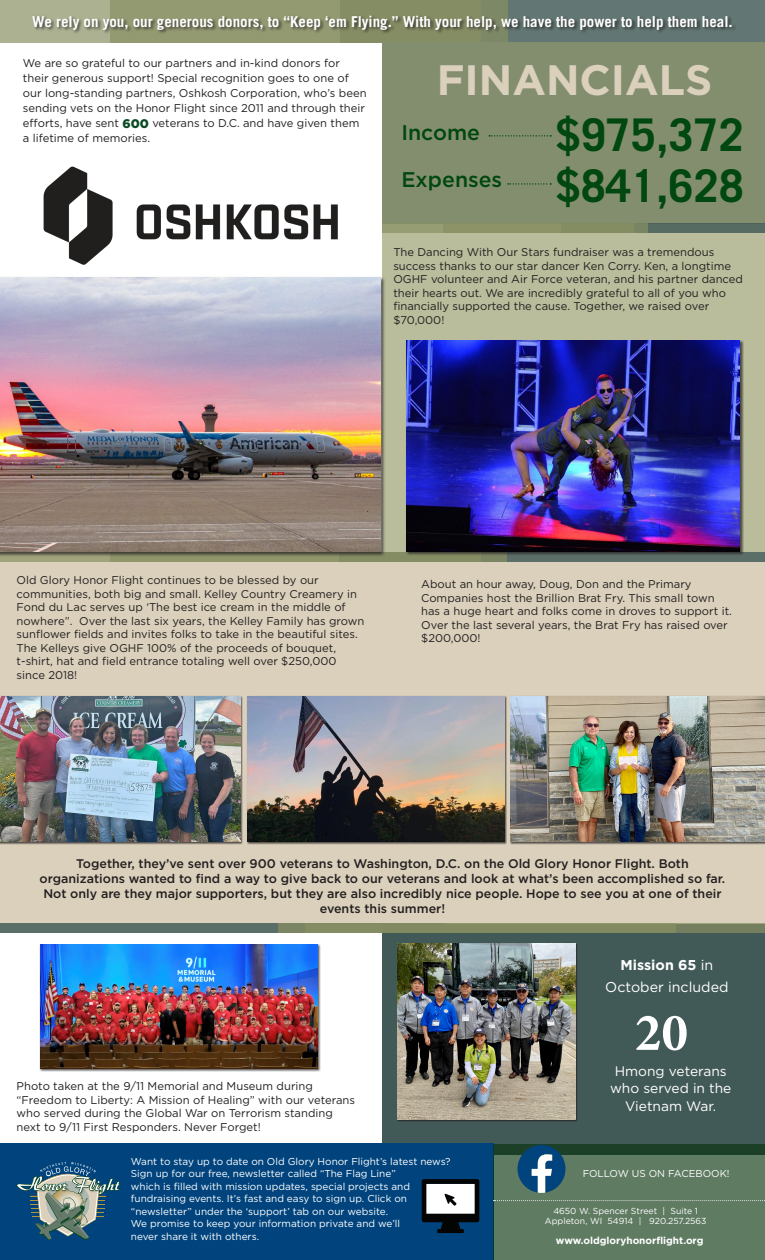
<style>
.page{position:relative;width:765px;height:1260px;background:#fff}
.page>*{position:absolute;margin:0;border:0;box-sizing:border-box;transform-origin:0 0}
.t1{font:700 53.5px "Minion Pro";color:#fff}
.t2{font:700 45.12px "Trade Gothic";color:#004710}
.t3{font:700 42.5px "Gotham";color:#dad0bb}
.t4{font:500 21.25px "Gotham";color:#004710}
.t5{font:700 15px "Trade Gothic";color:#fff}
.t6{font:14.25px/22.1px "Gotham";color:#fff;text-align:center}
.t7{font:13.75px "Gotham";color:#fff}
.t8{font:500 12.5px/15px "Gotham";color:#231f20;text-align:center}
.t9{font:11.25px/13.5px "Gotham";color:#231f20}
.t10{font:10px/12.5px "Gotham";color:#fff}
.t11{font:700 10px "Gotham";color:#fff}
.t12{font:8.75px "Gotham";color:#fff}
.s1{font-weight:900;font-size:12.5px;color:#094a24}
.s2{font-family:"Calibri"}
.s3{font-weight:700}
</style>
<div class="page">
<div style="left:0;top:552px;width:765px;height:381px;background:#dad0bb"></div>
<div style="left:382px;top:924px;width:383px;height:230px;background:#425a57"></div>
<div style="left:382px;top:223px;width:383px;height:329px;background:#b9bd9b"></div>
<div style="left:339px;top:552px;width:426px;height:9px;background:#5c6e68"></div>
<svg style="left:0;top:552px;width:507px;height:9px;background:#8e936b"></svg>
<div style="left:340px;top:0;width:425px;height:43px;background:#627673"></div>
<svg style="left:0;top:0;width:507px;height:43px;background:#949b75"></svg>
<div style="left:32px;top:14px;width:705px;height:20px;background:#231f20;opacity:.75"></div>
<div style="left:0;top:276px;width:386px;height:281px;background:#231f20;opacity:.75"></div>
<img style="left:0;top:277px;width:381px;height:275px">
<div style="left:0;top:1144px;width:493px;height:116px;background:#01447d"></div>
<svg style="left:493px;top:1144px;width:272px;height:116px;background:#59755c"></svg>
<svg style="left:422px;top:1179px;width:57px;height:54px;background:#727c82"></svg>
<svg style="left:518px;top:1145px;width:48px;height:48px"></svg>
<div style="left:383px;top:43px;width:382px;height:181px;background:#838e6f"></div>
<svg style="left:489px;top:135px;width:62px;height:2px"></svg>
<svg style="left:508px;top:183px;width:43px;height:2px"></svg>
<svg style="left:17px;top:1162px;width:103px;height:79px"></svg>
<svg style="left:494px;top:1200px;width:271px;height:1px"></svg>
<img style="left:44px;top:167px;width:294px;height:98px">
<div style="left:561px;top:223px;width:204px;height:10px;background:#566b62"></div>
<div style="left:382px;top:223px;width:266px;height:10px;background:#899063"></div>
<div style="left:0;top:924px;width:446px;height:9px;background:#5c6e68"></div>
<svg style="left:279px;top:924px;width:486px;height:9px;background:#7f8861"></svg>
<div style="left:405px;top:340px;width:339px;height:216px;background:#231f20;opacity:.75"></div>
<img style="left:406px;top:341px;width:334px;height:211px">
<div style="left:247px;top:696px;width:260px;height:149px;background:#231f20;opacity:.75"></div>
<img style="left:247px;top:696px;width:257px;height:146px">
<div style="left:0;top:696px;width:243px;height:149px;background:#231f20;opacity:.75"></div>
<img style="left:0;top:696px;width:240px;height:146px">
<div style="left:510px;top:696px;width:255px;height:149px;background:#231f20;opacity:.75"></div>
<img style="left:510px;top:696px;width:255px;height:146px">
<div style="left:397px;top:943px;width:181px;height:179px;background:#2f3636"></div>
<img style="left:397px;top:944px;width:179px;height:176px">
<div style="left:40px;top:944px;width:281px;height:128px;background:#231f20;opacity:.75"></div>
<img style="left:40px;top:944px;width:278px;height:125px">
<p class="t5" style="left:32px;top:12px;width:702px">We rely on you, our generous donors, to “Keep ‘em Flying.” With your help, we have the power to help them heal.</p>
<p class="t9" style="left:23px;top:55px;width:345px;line-height:15px">We are so grateful to our partners and in-kind donors for their generous support! Special recognition goes to one of our long-standing partners, Oshkosh Corporation, who’s been sending vets on the Honor Flight since 2011 and through their efforts, have sent <span class="s1">600</span> veterans to D.C. and have given them a lifetime of memories<span class="s2">.</span></p>
<p class="t3" style="left:437px;top:52px;width:277px">FINANCIALS</p>
<p class="t4" style="left:401px;top:118px;width:80px">Income</p>
<p class="t2" style="left:556px;top:107px;width:190px">$975,372</p>
<p class="t4" style="left:401px;top:165px;width:102px">Expenses</p>
<p class="t2" style="left:556px;top:158px;width:190px">$841,628</p>
<p class="t9" style="left:393px;top:245px;width:351px">The Dancing With Our Stars fundraiser was a tremendous success thanks to our star dancer Ken Corry. Ken, a longtime OGHF volunteer and Air Force veteran, and his partner danced their hearts out. We are incredibly grateful to all of you who financially supported the cause. Together, we raised over $70,000!</p>
<p class="t9" style="left:17px;top:573px;width:349px">Old Glory Honor Flight continues to be blessed by our communities, both big and small. Kelley Country Creamery in Fond du Lac serves up ‘The best ice cream in the middle of nowhere”. Over the last six years, the Kelley Family has grown sunflower fields and invites folks to take in the beautiful sites.<br>The Kelleys give OGHF 100% of the proceeds of bouquet, t-shirt, hat and field entrance totaling well over $250,000 since 2018!</p>
<p class="t9" style="left:421px;top:577px;width:312px">About an hour away, Doug, Don and the Primary Companies host the Brillion Brat Fry. This small town has a huge heart and folks come in droves to support it.<br>Over the last several years, the Brat Fry has raised over $200,000!</p>
<p class="t8" style="left:40px;top:856px;width:687px">Together, they’ve sent over 900 veterans to Washington, D.C. on the Old Glory Honor Flight. Both organizations wanted to find a way to give back to our veterans and look at what’s been accomplished so far.<br>Not only are they major supporters, but they are also incredibly nice people. Hope to see you at one of their events this summer!</p>
<p class="t9" style="left:17px;top:1079px;width:340px">Photo taken at the 9/11 Memorial and Museum during “Freedom to Liberty: A Mission of Healing” with our veterans who served during the Global War on Terrorism standing next to 9/11 First Responders. Never Forget!</p>
<p class="t10" style="left:131px;top:1155px;width:321px">Want to stay up to date on Old Glory Honor Flight’s latest news?</p>
<p class="t10" style="left:131px;top:1167px;width:281px">Sign up for our free, newsletter called “The Flag Line” which is filled with mission updates, special projects and fundraising events. It’s fast and easy to sign up. Click on “newsletter” under the ‘support’ tab on our website.<br>We promise to keep your information private and we’ll never share it with others.</p>
<p class="t6" style="left:605px;top:953px;width:125px"><span class="s3">Mission 65</span> in<br>October included</p>
<p class="t1" style="left:635px;top:995px;width:55px">20</p>
<p class="t7" style="left:615px;top:1062px;width:113px">Hmong veterans</p>
<p class="t7" style="left:610px;top:1080px;width:123px">who served in the</p>
<p class="t7" style="left:625px;top:1097px;width:92px">Vietnam War.</p>
<p class="t10" style="left:583px;top:1167px;width:148px">FOLLOW US ON FACEBOOK!</p>
<p class="t12" style="left:553px;top:1205px;width:146px">4650 W. Spencer Street | Suite 1</p>
<p class="t12" style="left:545px;top:1215px;width:163px">Appleton, WI 54914 | 920.257.2563</p>
<p class="t11" style="left:556px;top:1234px;width:149px">www.oldgloryhonorflight.org</p>
</div>
